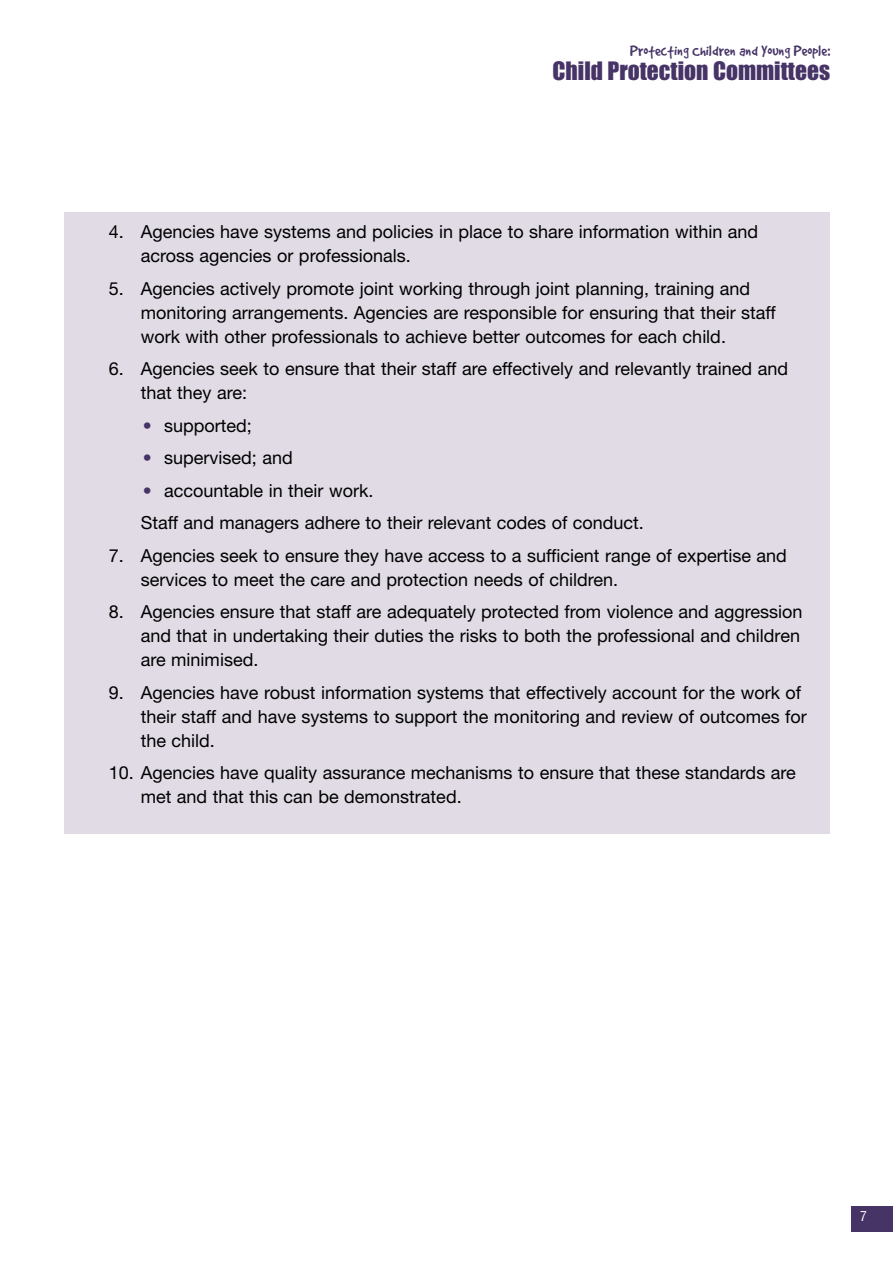
<style>
.page{position:relative;width:893px;height:1262px;background:#fff}
.page>*{position:absolute;margin:0;border:0;box-sizing:border-box;transform-origin:0 0}
.t1{font:23.4px "Impact";color:#463467}
.t2{font:18px/24px "Helvetica Neue";color:#000}
.t3{font:16.5px "Good Dog Plain";letter-spacing:.01em;color:#463467}
.t4{font:condensed 13.5px "Helvetica";color:#fff}
.s1{color:#463467}
</style>
<div class="page">
<div style="left:851px;top:1206px;width:41px;height:25px;background:#463467"></div>
<div style="left:64px;top:213px;width:766px;height:620px;background:#e0dbe5"></div>
<p class="t3" style="left:630px;top:40px;width:201px">Protecting Children and Young People:</p>
<p class="t1" style="left:552px;top:64px;width:279px">Child Protection Committees</p>
<p class="t2" style="left:141px;top:221px;width:619px;text-indent:-32px">4. Agencies have systems and policies in place to share information within and across agencies or professionals.</p>
<p class="t2" style="left:141px;top:278px;width:636px;text-indent:-32px">5. Agencies actively promote joint working through joint planning, training and monitoring arrangements. Agencies are responsible for ensuring that their staff work with other professionals to achieve better outcomes for each child.</p>
<p class="t2" style="left:141px;top:358px;width:648px;text-indent:-32px">6. Agencies seek to ensure that their staff are effectively and relevantly trained and that they are:</p>
<p class="t2" style="left:143px;top:415px;width:110px"><span class="s1">•</span> supported;</p>
<p class="t2" style="left:143px;top:447px;width:151px"><span class="s1">•</span> supervised; and</p>
<p class="t2" style="left:141px;top:476px;width:504px;line-height:32.5px"><span class="s1">•</span> accountable in their work.<br>Staff and managers adhere to their relevant codes of conduct.</p>
<p class="t2" style="left:141px;top:545px;width:647px;text-indent:-32px">7. Agencies seek to ensure they have access to a sufficient range of expertise and services to meet the care and protection needs of children.</p>
<p class="t2" style="left:141px;top:601px;width:663px;text-indent:-32px">8. Agencies ensure that staff are adequately protected from violence and aggression and that in undertaking their duties the risks to both the professional and children are minimised.</p>
<p class="t2" style="left:141px;top:682px;width:667px;text-indent:-32px">9. Agencies have robust information systems that effectively account for the work of their staff and have systems to support the monitoring and review of outcomes for the child.</p>
<p class="t2" style="left:141px;top:763px;width:656px;text-indent:-32px">10. Agencies have quality assurance mechanisms to ensure that these standards are met and that this can be demonstrated.</p>
<p class="t4" style="left:860px;top:1211px;width:8px">7</p>
</div>
